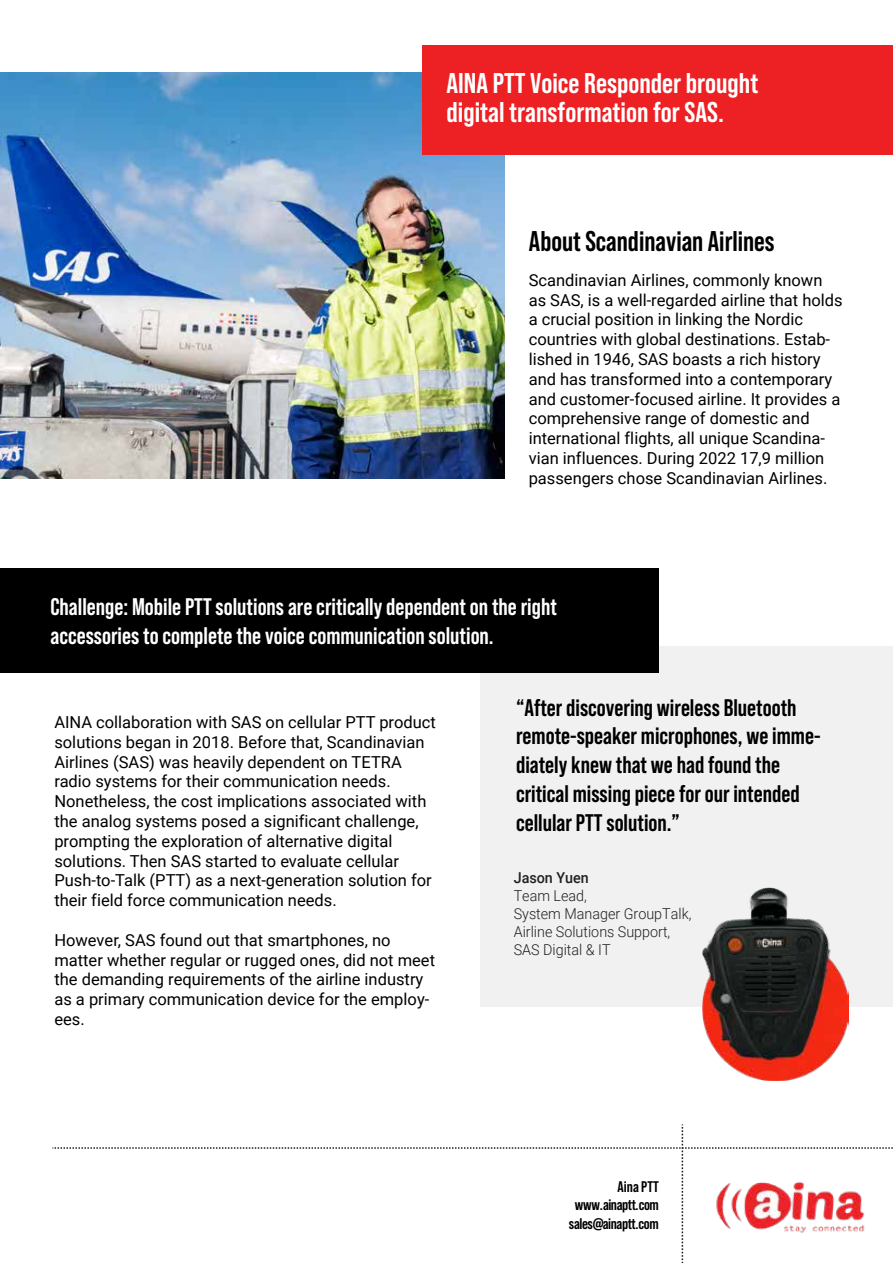
<style>
.page{position:relative;width:893px;height:1263px;background:#fff}
.page>*{position:absolute;margin:0;border:0;box-sizing:border-box;transform-origin:0 0}
.t1{font:700 28.5px/28.5px "Bebas Neue Pro";color:#fff}
.t2{font:700 28.5px "Bebas Neue Pro";color:#000}
.t3{font:700 24px/28.8px "Bebas Neue Pro";color:#000}
.t4{font:700 24px/28.8px "Bebas Neue Pro";color:#fff}
.t5{font:18px "Oswald";color:#fff}
.t6{font:16.5px/19.8px "Roboto";color:#000}
.t7{font:700 15.45px/18.5px "Bebas Neue Pro";letter-spacing:-.025em;color:#000;text-align:right}
.t8{font:300 15px/18px "Roboto";color:#231f20;scale:.96 1}
.t9{font:500 15px "Roboto";color:#231f20;scale:.96 1}
</style>
<div class="page">
<img style="left:0;top:72px;width:505px;height:407px">
<div style="left:423px;top:45px;width:470px;height:109px;background:#ed2024"></div>
<div style="left:480px;top:646px;width:413px;height:361px;background:#f1f1f1"></div>
<div style="left:0;top:568px;width:659px;height:105px;background:#000"></div>
<img style="left:703px;top:887px;width:145px;height:194px">
<svg style="left:53px;top:1124px;width:840px;height:139px"></svg>
<img style="left:711px;top:1167px;width:159px;height:75px">
<h1 class="t1" style="left:446px;top:69px;width:313px">AINA PTT Voice Responder brought digital transformation for SAS.</h1>
<h1 class="t2" style="left:529px;top:225px;width:247px">About Scandinavian Airlines</h1>
<p class="t6" style="left:529px;top:269px;width:315px">Scandinavian Airlines, commonly known as SAS, is a well-regarded airline that holds a crucial position in linking the Nordic countries with global destinations. Estab&shy;lished in 1946, SAS boasts a rich history and has transformed into a contemporary and customer-focused airline. It provides a comprehensive range of domestic and international flights, all unique Scandina&shy;vian influences. During 2022 17,9 million passengers chose Scandinavian Airlines.</p>
<h2 class="t4" style="left:50px;top:592px;width:508px">Challenge: Mobile PTT solutions are critically dependent on the right accessories to complete the voice communication solution.</h2>
<p class="t6" style="left:54px;top:711px;width:383px">AINA collaboration with SAS on cellular PTT product solutions began in 2018. Before that, Scandinavian Airlines (SAS) was heavily dependent on TETRA radio systems for their communication needs.<br>Nonetheless, the cost implications associated with the analog systems posed a significant challenge, prompting the exploration of alternative digital solutions. Then SAS started to evaluate cellular Push-to-Talk (PTT) as a next-generation solution for their field force communication needs.</p>
<p class="t6" style="left:54px;top:929px;width:382px">However, SAS found out that smartphones, no matter whether regular or rugged ones, did not meet the demanding requirements of the airline industry as a primary communication device for the employ&shy;ees.</p>
<h2 class="t3" style="left:516px;top:692px;width:306px">“After discovering wireless Bluetooth remote-speaker microphones, we imme&shy;diately knew that we had found the critical missing piece for our intended cellular PTT solution.”</h2>
<p class="t5" style="left:656px;top:740px;width:5px">.</p>
<p class="t9" style="left:514px;top:867px;width:80px">Jason Yuen</p>
<p class="t8" style="left:514px;top:886px;width:187px">Team Lead,<br>System Manager GroupTalk,<br>Airline Solutions Support,<br>SAS Digital &amp; IT</p>
<p class="t7" style="left:569px;top:1177px;width:91px">AinaPTT www.ainaptt.com sales@ainaptt.com</p>
</div>
